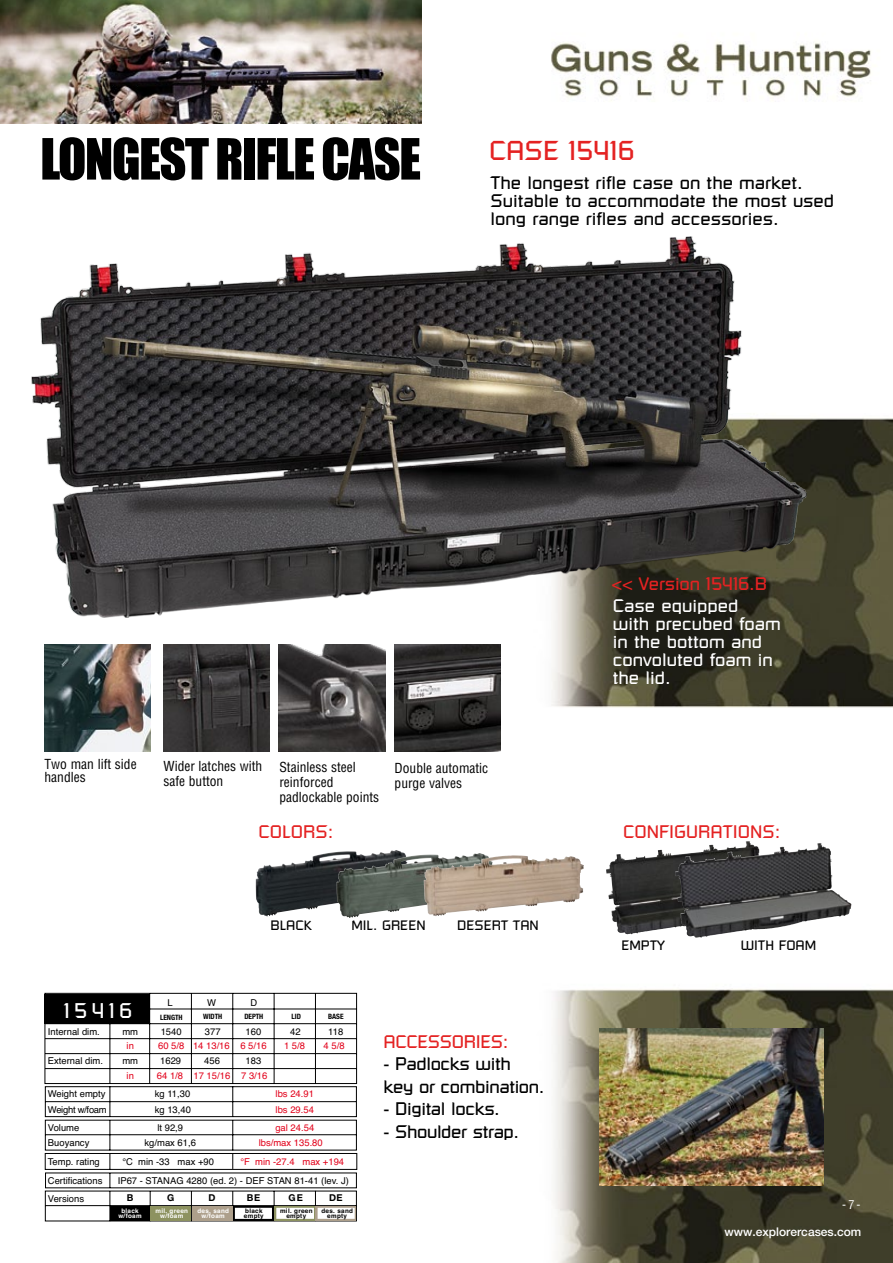
<style>
.page{position:relative;width:893px;height:1263px;background:#fff}
.page>*{position:absolute;margin:0;border:0;box-sizing:border-box;transform-origin:0 0}
.t1{font:52.5px "Impact";letter-spacing:-.03em;color:#000}
.t2{font:27px "Russell Square";color:#e42222}
.t3{font:21px "Russell Square";letter-spacing:.2em;color:#fff}
.t4{font:18px/18px "Russell Square";color:#000}
.t5{font:18px/18px "Russell Square";color:#fff}
.t6{font:18px/22.5px "Russell Square";letter-spacing:-.02em;color:#000}
.t7{font:18px "Russell Square";letter-spacing:-.01em;color:#e42222}
.t8{font:condensed 13.5px/15px "Helvetica";color:#000}
.t9{font:13.5px "Russell Square";color:#000}
.t10{font:500 12px "Helvetica Neue";color:#fff}
.t11{font:condensed 12px "Helvetica";color:#fff}
.t12{font:9.45px "Helvetica";color:#000}
.t13{font:9.45px "Helvetica";color:#e2001a}
.t14{font:9.45px "Helvetica";letter-spacing:-.03em;color:#000}
.t15{font:700 9.45px "Helvetica Neue";color:#000}
.t16{font:700 condensed 7.35px "Helvetica Neue";letter-spacing:-.01em;color:#000}
.t17{font:700 6.3px/4.7px "Helvetica";letter-spacing:.05em;color:#fff;text-align:center}
.t18{font:700 6.3px/4.7px "Helvetica";letter-spacing:.05em;color:#000;text-align:center}
</style>
<div class="page">
<img style="left:0;top:0;width:893px;height:1263px">
<img style="left:0;top:0;width:421px;height:123px">
<img style="left:45px;top:645px;width:106px;height:106px">
<img style="left:629px;top:841px;width:117px;height:18px">
<img style="left:256px;top:850px;width:139px;height:67px">
<img style="left:690px;top:843px;width:128px;height:19px">
<img style="left:338px;top:853px;width:141px;height:23px">
<img style="left:424px;top:855px;width:87px;height:61px">
<img style="left:23px;top:233px;width:793px;height:407px">
<svg style="left:44px;top:993px;width:314px;height:228px"></svg>
<div style="left:110px;top:1206px;width:40px;height:15px;background:#000"></div>
<div style="left:151px;top:1206px;width:40px;height:14px;background:#8d9260"></div>
<svg style="left:233px;top:1206px;width:41px;height:15px"></svg>
<svg style="left:274px;top:1206px;width:41px;height:15px"></svg>
<div style="left:235px;top:1208px;width:37px;height:11px;background:#fff;border:2px solid #fff"></div>
<div style="left:276px;top:1208px;width:38px;height:11px;background:#fff;border:2px solid #fff"></div>
<div style="left:192px;top:1206px;width:40px;height:14px;background:#ad9f8b"></div>
<svg style="left:316px;top:1206px;width:40px;height:15px"></svg>
<div style="left:318px;top:1208px;width:37px;height:11px;background:#fff;border:2px solid #fff"></div>
<img style="left:279px;top:645px;width:106px;height:106px">
<img style="left:395px;top:645px;width:106px;height:106px">
<img style="left:163px;top:645px;width:107px;height:106px">
<img style="left:599px;top:1029px;width:224px;height:156px">
<h1 class="t1" style="left:40px;top:118px;width:382px">LONGEST RIFLE CASE</h1>
<h2 class="t2" style="left:489px;top:134px;width:147px">CASE 15416</h2>
<h3 class="t4" style="left:490px;top:173px;width:345px">The longest rifle case on the market.<br>Suitable to accommodate the most used long range rifles and accessories.</h3>
<h3 class="t7" style="left:611px;top:573px;width:157px">&lt;&lt; Version 15416.B</h3>
<h3 class="t5" style="left:613px;top:597px;width:169px">Case equipped<br>with precubed foam in the bottom and convoluted foam in the lid.</h3>
<h3 class="t8" style="left:45px;top:757px;width:94px;line-height:13.5px">Two man lift side handles</h3>
<h3 class="t8" style="left:163px;top:759px;width:100px">Wider latches with safe button</h3>
<h3 class="t8" style="left:279px;top:759px;width:101px">Stainless steel reinforced padlockable points</h3>
<h3 class="t8" style="left:395px;top:760px;width:95px">Double automatic purge valves</h3>
<h3 class="t7" style="left:258px;top:820px;width:76px">COLORS:</h3>
<h3 class="t9" style="left:270px;top:917px;width:43px">BLACK</h3>
<h3 class="t9" style="left:457px;top:917px;width:83px">DESERT TAN</h3>
<h3 class="t9" style="left:351px;top:917px;width:76px">MIL. GREEN</h3>
<p class="t12" style="left:168px;top:995px;width:7px">L</p>
<p class="t12" style="left:207px;top:995px;width:10px">W</p>
<p class="t12" style="left:250px;top:995px;width:8px">D</p>
<h3 class="t3" style="left:64px;top:998px;width:70px">15416</h3>
<p class="t16" style="left:160px;top:1011px;width:24px">LENGTH</p>
<p class="t16" style="left:203px;top:1010px;width:21px">WIDTH</p>
<p class="t16" style="left:244px;top:1010px;width:20px">DEPTH</p>
<p class="t16" style="left:292px;top:1010px;width:11px">LID</p>
<p class="t16" style="left:328px;top:1010px;width:17px">BASE</p>
<p class="t12" style="left:48px;top:1024px;width:54px">Internal dim.</p>
<p class="t12" style="left:122px;top:1024px;width:17px">mm</p>
<p class="t12" style="left:161px;top:1024px;width:23px">1540</p>
<p class="t12" style="left:205px;top:1024px;width:17px">377</p>
<p class="t12" style="left:246px;top:1024px;width:17px">160</p>
<p class="t12" style="left:290px;top:1024px;width:12px">42</p>
<p class="t12" style="left:328px;top:1024px;width:17px">118</p>
<p class="t13" style="left:127px;top:1038px;width:9px">in</p>
<p class="t13" style="left:158px;top:1038px;width:110px">60 5/8 14 13/16 6 5/16</p>
<p class="t13" style="left:284px;top:1038px;width:23px">1 5/8</p>
<p class="t13" style="left:324px;top:1038px;width:23px">4 5/8</p>
<p class="t12" style="left:48px;top:1053px;width:57px">External dim.</p>
<p class="t12" style="left:122px;top:1053px;width:17px">mm</p>
<p class="t12" style="left:160px;top:1053px;width:23px">1629</p>
<p class="t12" style="left:204px;top:1053px;width:17px">456</p>
<p class="t12" style="left:246px;top:1053px;width:17px">183</p>
<p class="t13" style="left:127px;top:1068px;width:9px">in</p>
<p class="t13" style="left:157px;top:1068px;width:112px">64 1/8 17 15/16 7 3/16</p>
<p class="t12" style="left:48px;top:1087px;width:59px">Weight empty</p>
<p class="t12" style="left:155px;top:1087px;width:37px">kg 11,30</p>
<p class="t13" style="left:276px;top:1087px;width:40px">lbs 24.91</p>
<p class="t14" style="left:48px;top:1102px;width:60px">Weight w/foam</p>
<p class="t12" style="left:155px;top:1102px;width:38px">kg 13,40</p>
<p class="t13" style="left:276px;top:1102px;width:40px">lbs 29.54</p>
<p class="t12" style="left:48px;top:1120px;width:33px">Volume</p>
<p class="t12" style="left:157px;top:1120px;width:27px">lt 92,9</p>
<p class="t13" style="left:275px;top:1120px;width:40px">gal 24.54</p>
<p class="t12" style="left:48px;top:1135px;width:43px">Buoyancy</p>
<p class="t12" style="left:145px;top:1135px;width:53px">kg/max 61,6</p>
<p class="t13" style="left:259px;top:1135px;width:66px">lbs/max 135.80</p>
<p class="t12" style="left:48px;top:1154px;width:53px">Temp. rating</p>
<p class="t12" style="left:122px;top:1154px;width:93px">°C min -33 max +90</p>
<p class="t13" style="left:240px;top:1154px;width:105px">°F min -27.4 max +194</p>
<p class="t12" style="left:48px;top:1173px;width:56px">Certifications</p>
<p class="t12" style="left:118px;top:1173px;width:233px">IP67 - STANAG 4280 (ed. 2) - DEF STAN 81-41 (lev. J)</p>
<p class="t12" style="left:48px;top:1191px;width:38px">Versions</p>
<p class="t15" style="left:127px;top:1192px;width:8px">B</p>
<p class="t15" style="left:167px;top:1192px;width:9px">G</p>
<p class="t15" style="left:247px;top:1192px;width:15px">B E</p>
<p class="t15" style="left:288px;top:1192px;width:16px">GE</p>
<p class="t17" style="left:118px;top:1209px;width:25px">black w/foam</p>
<p class="t17" style="left:155px;top:1209px;width:34px">mil. green w/foam</p>
<p class="t18" style="left:244px;top:1209px;width:21px;text-align:left">black empty</p>
<p class="t18" style="left:280px;top:1209px;width:34px">mil. green empty</p>
<p class="t15" style="left:209px;top:1192px;width:9px">D</p>
<p class="t17" style="left:197px;top:1209px;width:33px">des. sand w/foam</p>
<p class="t15" style="left:329px;top:1192px;width:15px">DE</p>
<p class="t18" style="left:321px;top:1209px;width:33px">des. sand empty</p>
<h3 class="t7" style="left:384px;top:1031px;width:126px">ACCESSORIES:</h3>
<h3 class="t6" style="left:384px;top:1052px;width:162px">- Padlocks with key or combination.</h3>
<h3 class="t6" style="left:384px;top:1097px;width:118px">- Digital locks.</h3>
<h3 class="t6" style="left:384px;top:1120px;width:137px">- Shoulder strap.</h3>
<h3 class="t7" style="left:623px;top:820px;width:159px">CONFIGURATIONS:</h3>
<h3 class="t9" style="left:621px;top:937px;width:45px">EMPTY</h3>
<h3 class="t9" style="left:741px;top:937px;width:77px">WITH FOAM</h3>
<p class="t11" style="left:842px;top:1197px;width:20px">- 7 -</p>
<p class="t10" style="left:724px;top:1224px;width:138px">www.explorercases.com</p>
</div>
